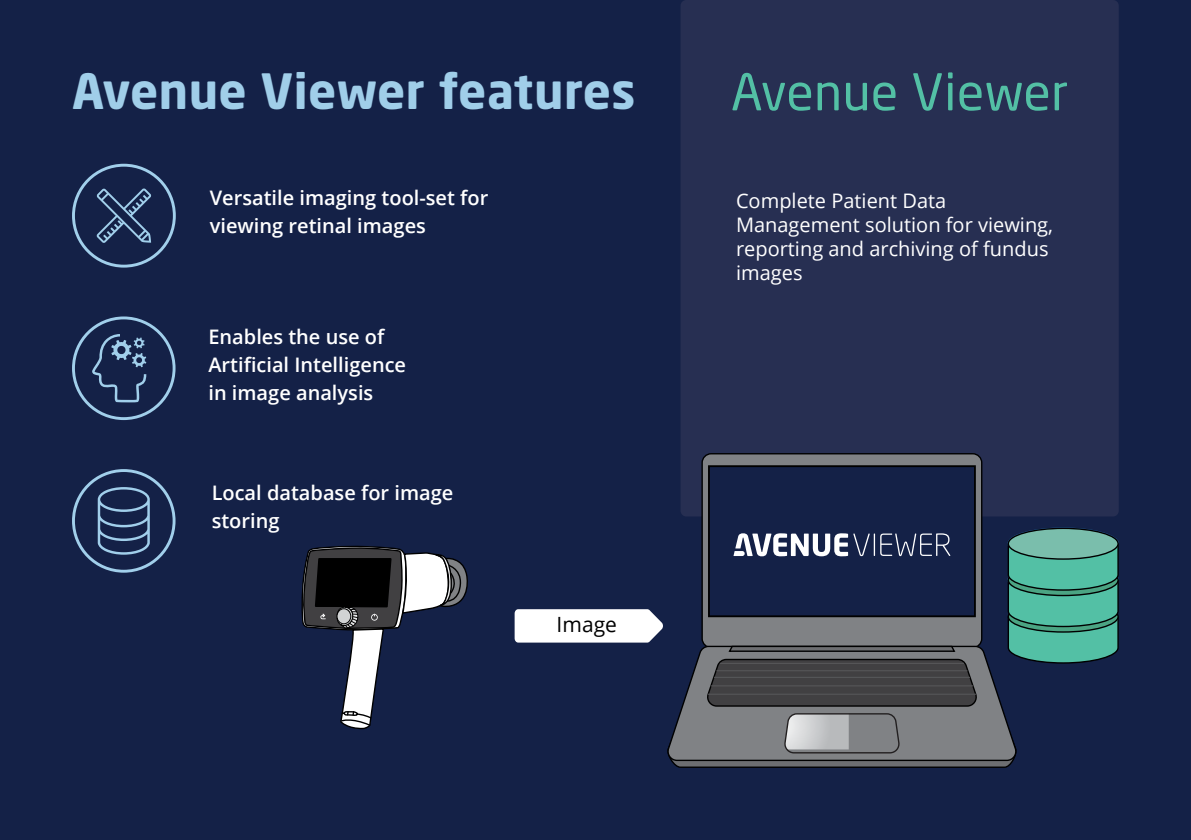
<style>
.page{position:relative;width:1191px;height:840px;background:#fff}
.page>*{position:absolute;margin:0;border:0;box-sizing:border-box;transform-origin:0 0}
.t1{font:50px "Neo Sans Std";letter-spacing:.01em;color:#53c0a5}
.t2{font:700 48px "Neo Sans Std";letter-spacing:.01em;color:#a0cee9}
.t3{font:21px "Open Sans";color:#000}
.t4{font:600 20px/28px "Open Sans";color:#fff}
.t5{font:20px/24px "Open Sans";color:#fff}
</style>
<div class="page">
<div style="left:0;top:0;width:1191px;height:839px;background:#142147"></div>
<div style="left:680px;top:0;width:438px;height:516px;background:#272f52;border-radius:6px"></div>
<div style="left:72px;top:164px;width:104px;height:103px;border:3px solid #a1cfeb;border-radius:50%"></div>
<svg style="left:97px;top:188px;width:54px;height:55px"></svg>
<svg style="left:92px;top:334px;width:54px;height:68px"></svg>
<div style="left:72px;top:316px;width:103px;height:104px;border:3px solid #a1cfeb;border-radius:50%"></div>
<div style="left:72px;top:469px;width:103px;height:103px;border:3px solid #a1cfeb;border-radius:50%"></div>
<svg style="left:98px;top:487px;width:52px;height:67px"></svg>
<svg style="left:302px;top:545px;width:166px;height:184px"></svg>
<div style="left:702px;top:453px;width:279px;height:194px;background:#808285;border-radius:9px"></div>
<div style="left:709px;top:466px;width:266px;height:150px;background:#142147"></div>
<div style="left:708px;top:465px;width:267px;height:152px;border:2px solid #000"></div>
<svg style="left:514px;top:533px;width:605px;height:233px"></svg>
<div style="left:1008px;top:528px;width:110px;height:30px;background:#7abeac;border-radius:50%"></div>
<div style="left:1007px;top:527px;width:111px;height:32px;border:1px solid #000;border-radius:50%"></div>
<h2 class="t2" style="left:72px;top:60px;width:565px">Avenue Viewer features</h2>
<h1 class="t1" style="left:731px;top:61px;width:339px">Avenue Viewer</h1>
<p class="t4" style="left:210px;top:183px;width:280px">Versatile imaging tool-set for viewing retinal images</p>
<p class="t4" style="left:208px;top:322px;width:199px">Enables the use of<br>Artificial Intelligence in image analysis</p>
<p class="t4" style="left:212px;top:478px;width:243px">Local database for image storing</p>
<p class="t3" style="left:556px;top:610px;width:62px">Image</p>
<p class="t5" style="left:736px;top:188px;width:319px">Complete Patient Data<br>Management solution for viewing, reporting and archiving of fundus images</p>
</div>
